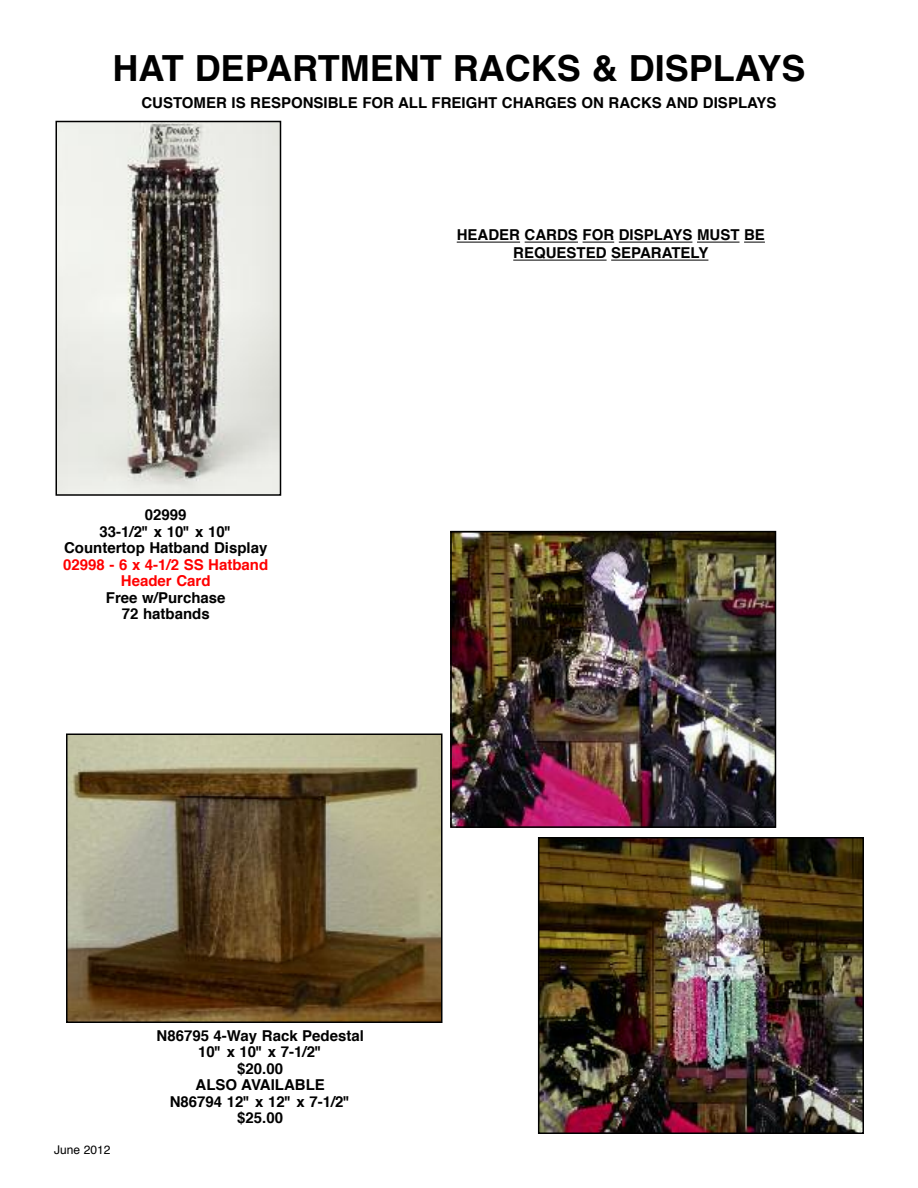
<style>
.page{position:relative;width:918px;height:1188px;background:#fff}
.page>*{position:absolute;margin:0;border:0;box-sizing:border-box;transform-origin:0 0}
.t1{font:700 36px "Helvetica";color:#000}
.t2{font:700 15px/16.5px "Helvetica";color:#000;text-align:center}
.t3{font:700 15px/16.5px "Helvetica";color:#f00;text-align:center}
.t4{font:12px "Helvetica";color:#000}
</style>
<div class="page">
<hr style="left:457px;top:242px;width:63px;height:1px;background:#000">
<hr style="left:525px;top:242px;width:53px;height:1px;background:#000">
<hr style="left:583px;top:242px;width:31px;height:1px;background:#000">
<hr style="left:619px;top:242px;width:73px;height:1px;background:#000">
<hr style="left:697px;top:242px;width:43px;height:1px;background:#000">
<svg style="left:744px;top:242px;width:21px;height:1px"></svg>
<hr style="left:513px;top:260px;width:94px;height:1px;background:#000">
<hr style="left:611px;top:260px;width:97px;height:1px;background:#000">
<img style="left:59px;top:124px;width:219px;height:369px">
<div style="left:56px;top:121px;width:225px;height:375px;border:2px solid #000"></div>
<img style="left:69px;top:737px;width:370px;height:283px">
<div style="left:66px;top:734px;width:376px;height:289px;border:2px solid #000"></div>
<img style="left:541px;top:840px;width:320px;height:291px">
<div style="left:538px;top:837px;width:326px;height:297px;border:2px solid #000"></div>
<img style="left:453px;top:534px;width:320px;height:291px">
<div style="left:450px;top:531px;width:326px;height:297px;border:2px solid #000"></div>
<h1 class="t1" style="left:112px;top:53px;width:695px">HAT DEPARTMENT RACKS &amp; DISPLAYS</h1>
<p class="t2" style="left:141px;top:96px;width:637px">CUSTOMER IS RESPONSIBLE FOR ALL FREIGHT CHARGES ON RACKS AND DISPLAYS</p>
<p class="t2" style="left:64px;top:508px;width:205px">02999<br>33-1/2" x 10" x 10"<br>Countertop Hatband Display</p>
<p class="t3" style="left:63px;top:558px;width:207px">02998 - 6 x 4-1/2 SS Hatband<br>Header Card</p>
<p class="t2" style="left:106px;top:591px;width:121px">Free w/Purchase<br>72 hatbands</p>
<p class="t2" style="left:457px;top:227px;width:310px;line-height:18px">HEADER CARDS FOR DISPLAYS MUST BE<br>REQUESTED SEPARATELY</p>
<p class="t4" style="left:54px;top:1145px;width:58px">June 2012</p>
<p class="t2" style="left:157px;top:1028px;width:209px">N86795 4-Way Rack Pedestal<br>10" x 10" x 7-1/2"<br>$20.00<br>ALSO AVAILABLE<br>N86794 12" x 12" x 7-1/2" $25.00</p>
</div>
